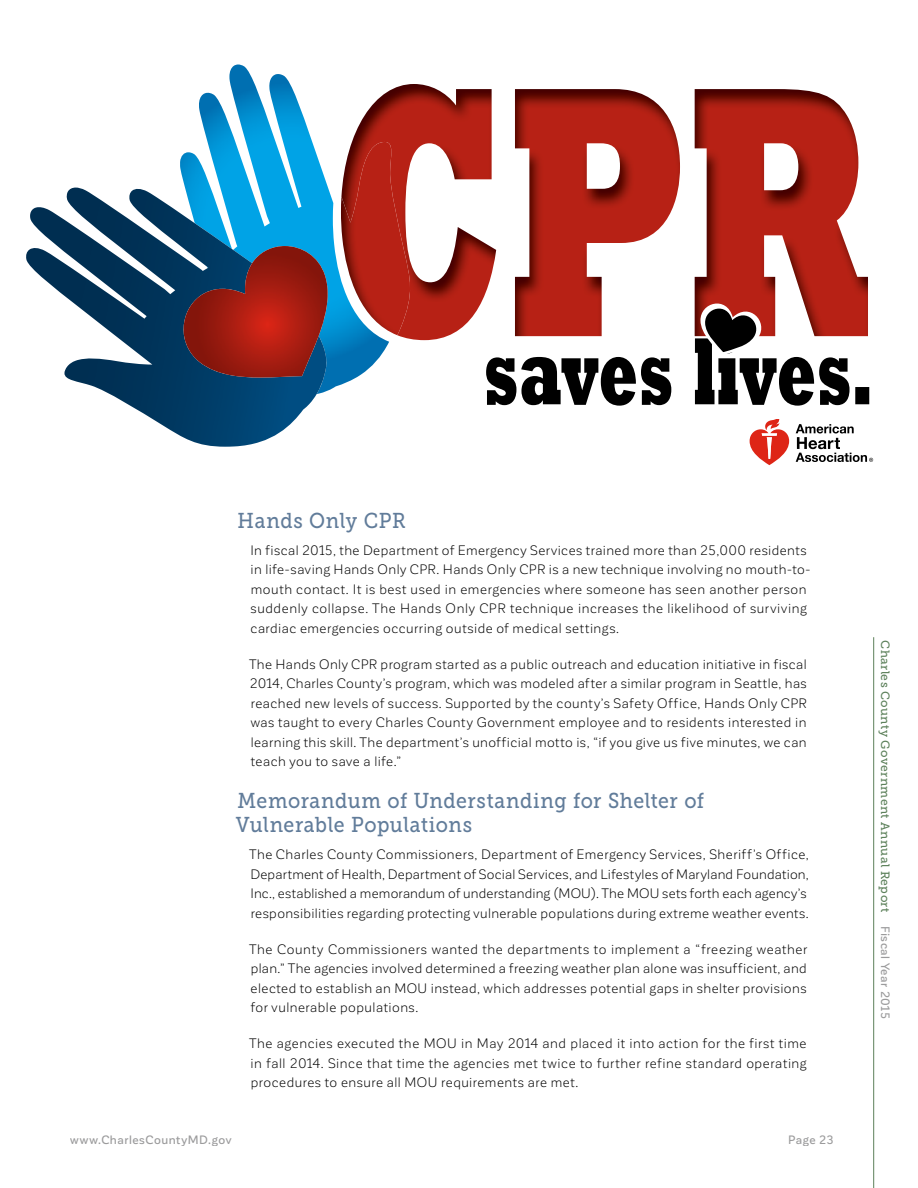
<style>
.page{position:relative;width:918px;height:1188px;background:#fff}
.page>*{position:absolute;margin:0;border:0;box-sizing:border-box;transform-origin:0 0}
.Article_Title_-_1_Co{font:21.45px/24px "Museo Slab 500";letter-spacing:.025em;color:#617c9a;scale:.91 1}
.Article_Text_-_1_Col{font:13.5px/19.5px "Corporative Sans";letter-spacing:.035em;color:#000;text-align:justify}
.t1{font:12px "Museo Slab 500";letter-spacing:.03em;color:#5d815b}
.t2{font:500 12px "Corporative Sans";letter-spacing:.045em;color:#9b9b9c}
.s1{font-family:"Corporative Sans";font-weight:500;color:#9b9b9c}
</style>
<div class="page">
<svg style="left:750px;top:420px;width:39px;height:45px"></svg>
<svg style="left:796px;top:424px;width:77px;height:38px"></svg>
<img style="left:180px;top:64px;width:209px;height:328px">
<img style="left:26px;top:191px;width:300px;height:256px">
<img style="left:200px;top:259px;width:55px;height:37px">
<img style="left:341px;top:84px;width:155px;height:256px">
<img style="left:341px;top:142px;width:74px;height:193px">
<img style="left:695px;top:89px;width:173px;height:247px">
<img style="left:515px;top:89px;width:165px;height:247px">
<img style="left:521px;top:357px;width:313px;height:48px">
<img style="left:486px;top:357px;width:30px;height:48px">
<img style="left:561px;top:358px;width:308px;height:47px">
<img style="left:735px;top:358px;width:3px;height:46px">
<img style="left:695px;top:338px;width:40px;height:66px">
<svg style="left:700px;top:295px;width:68px;height:60px"></svg>
<hr style="left:873px;top:637px;width:1px;height:551px;background:#5d815b">
<p class="Article_Title_-_1_Co" style="left:238px;top:508px;width:186px">Hands Only CPR</p>
<p class="Article_Text_-_1_Col" style="left:250px;top:540px;width:562px;text-align:left">In fiscal 2015, the Department of Emergency Services trained more than 25,000 residents in life-saving Hands Only CPR. Hands Only CPR is a new technique involving no mouth-to&shy;mouth contact. It is best used in emergencies where someone has seen another person suddenly collapse. The Hands Only CPR technique increases the likelihood of surviving cardiac emergencies occurring outside of medical settings.</p>
<p class="Article_Text_-_1_Col" style="left:249px;top:654px;width:559px">The Hands Only CPR program started as a public outreach and education initiative in fiscal 2014, Charles County’s program, which was modeled after a similar program in Seattle, has reached new levels of success. Supported by the county’s Safety Office, Hands Only CPR was taught to every Charles County Government employee and to residents interested in learning this skill. The department’s unofficial motto is, “if you give us five minutes, we can teach you to save a life.”</p>
<p class="Article_Title_-_1_Co" style="left:236px;top:789px;width:516px">Memorandum of Understanding for Shelter of<br>Vulnerable Populations</p>
<p class="Article_Text_-_1_Col" style="left:249px;top:845px;width:561px;text-align:left">The Charles County Commissioners, Department of Emergency Services, Sheriff’s Office, Department of Health, Department of Social Services, and Lifestyles of Maryland Foundation, Inc., established a memorandum of understanding (MOU). The MOU sets forth each agency’s responsibilities regarding protecting vulnerable populations during extreme weather events.</p>
<p class="Article_Text_-_1_Col" style="left:249px;top:939px;width:560px">The County Commissioners wanted the departments to implement a “freezing weather plan.” The agencies involved determined a freezing weather plan alone was insufficient, and elected to establish an MOU instead, which addresses potential gaps in shelter provisions for vulnerable populations.</p>
<p class="Article_Text_-_1_Col" style="left:249px;top:1034px;width:559px">The agencies executed the MOU in May 2014 and placed it into action for the first time in fall 2014. Since that time the agencies met twice to further refine standard operating procedures to ensure all MOU requirements are met.</p>
<p class="t2" style="left:70px;top:1133px;width:163px">www.CharlesCountyMD.gov</p>
<p class="t2" style="left:788px;top:1133px;width:47px">Page 23</p>
<p class="t1" style="left:892px;top:640px;width:380px;rotate:90deg">Charles County Government Annual Report <span class="s1">Fiscal Year 2015</span></p>
</div>
